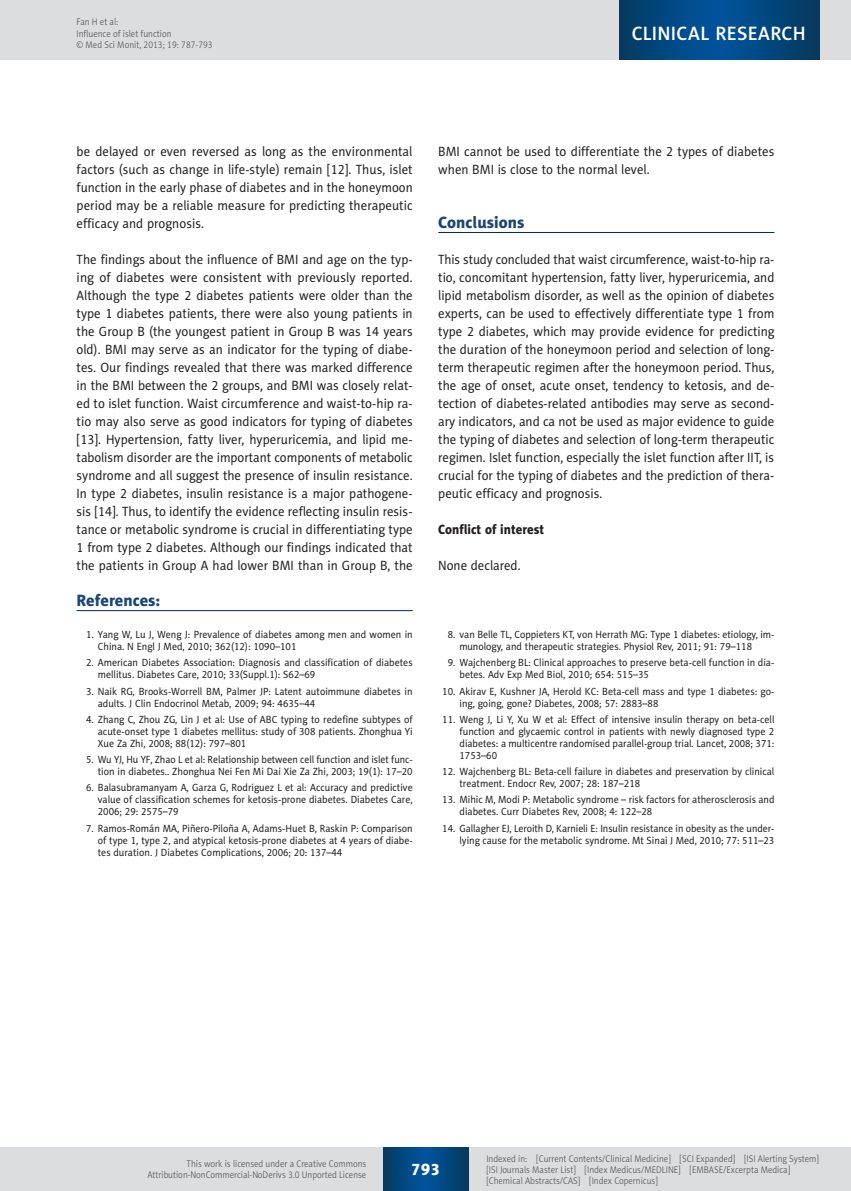
<style>
.page{position:relative;width:851px;height:1191px;background:#fff}
.page>*{position:absolute;margin:0;border:0;box-sizing:border-box;transform-origin:0 0}
.t1{font:19.5px "Naomi Sans EFN Medium";letter-spacing:.015em;color:#fff}
.MSM_Headline_1{font:16.5px "Naomi Sans EFN Heavy";color:#1a4574}
.MSM_Referencje_Tytul{font:16.5px "Naomi Sans EFN Heavy";color:#1a4574}
.t2{font:16.5px "Naomi Sans EFN Heavy";color:#fff}
.MSM_Body{font:13.5px/18px "Naomi Sans EFN";color:#231f20;text-align:justify;scale:.95 1}
.MSM_Body-2{font:13.5px/18px "Naomi Sans EFN";color:#231f20;text-align:justify;scale:.94 1}
.MSM_Headline_2{font:13.5px "Naomi Sans EFN Heavy";color:#231f20;scale:.95 1}
.MSM_Referencje_punkt{font:10.5px/12px "Naomi Sans EFN";color:#231f20;scale:.95 1}
.MSM_Referencje_punkt-2{font:10.5px/12px "Naomi Sans EFN";color:#231f20;text-align:right;scale:.94 1}
.t3{font:9.75px/11.2px "Naomi Sans EFN Light";color:#57585a;scale:.9 1}
</style>
<div class="page">
<hr style="left:438px;top:232px;width:336px;height:1px;background:#00295c">
<hr style="left:77px;top:610px;width:335px;height:1px;background:#00295c">
<div style="left:0;top:1148px;width:850px;height:43px;background:#dcdddf"></div>
<svg style="left:383px;top:1148px;width:85px;height:42px;background:#02477e"></svg>
<div style="left:0;top:0;width:850px;height:60px;background:#dcdddf"></div>
<svg style="left:619px;top:0;width:200px;height:60px;background:#02477e"></svg>
<p class="t3" style="left:77px;top:16px;width:153px">Fan H et al:<br>Influence of islet function<br>© Med Sci Monit, 2013; 19: 787-793</p>
<h1 class="t1" style="left:631px;top:22px;width:175px">CLINICAL RESEARCH</h1>
<p class="MSM_Body" style="left:77px;top:142px;width:355px">be delayed or even reversed as long as the environmental factors (such as change in life-style) remain [12]. Thus, islet function in the early phase of diabetes and in the honeymoon period may be a reliable measure for predicting therapeutic efficacy and prognosis.</p>
<p class="MSM_Body" style="left:77px;top:250px;width:355px">The findings about the influence of BMI and age on the typ&shy;ing of diabetes were consistent with previously reported.<br>Although the type 2 diabetes patients were older than the type 1 diabetes patients, there were also young patients in the Group B (the youngest patient in Group B was 14 years old). BMI may serve as an indicator for the typing of diabe&shy;tes. Our findings revealed that there was marked difference in the BMI between the 2 groups, and BMI was closely relat&shy;ed to islet function. Waist circumference and waist-to-hip ra&shy;tio may also serve as good indicators for typing of diabetes [13]. Hypertension, fatty liver, hyperuricemia, and lipid me&shy;tabolism disorder are the important components of metabolic syndrome and all suggest the presence of insulin resistance.<br>In type 2 diabetes, insulin resistance is a major pathogene&shy;sis [14]. Thus, to identify the evidence reflecting insulin resis&shy;tance or metabolic syndrome is crucial in differentiating type 1 from type 2 diabetes. Although our findings indicated that the patients in Group A had lower BMI than in Group B, the</p>
<p class="MSM_Referencje_Tytul" style="left:77px;top:590px;width:85px">References:</p>
<p class="MSM_Referencje_punkt" style="left:98px;top:628px;width:333px;text-indent:-12px">1. Yang W, Lu J, Weng J: Prevalence of diabetes among men and women in<br>China. N Engl J Med, 2010; 362(12): 1090–101</p>
<p class="MSM_Referencje_punkt" style="left:98px;top:657px;width:333px;text-indent:-12px">2. American Diabetes Association: Diagnosis and classification of diabetes mellitus. Diabetes Care, 2010; 33(Suppl.1): S62–69</p>
<p class="MSM_Referencje_punkt" style="left:98px;top:685px;width:333px;text-indent:-12px">3. Naik RG, Brooks-Worrell BM, Palmer JP: Latent autoimmune diabetes in adults. J Clin Endocrinol Metab, 2009; 94: 4635–44</p>
<p class="MSM_Referencje_punkt" style="left:98px;top:713px;width:333px;text-align:justify;text-indent:-12px">4. Zhang C, Zhou ZG, Lin J et al: Use of ABC typing to redefine subtypes of acute-onset type 1 diabetes mellitus: study of 308 patients. Zhonghua Yi Xue Za Zhi, 2008; 88(12): 797–801</p>
<p class="MSM_Referencje_punkt-2" style="left:86px;top:753px;width:349px">5. Wu YJ, Hu YF, Zhao L et al: Relationship between cell function and islet func&shy;tion in diabetes.. Zhonghua Nei Fen Mi Dai Xie Za Zhi, 2003; 19(1): 17–20</p>
<p class="MSM_Referencje_punkt" style="left:98px;top:782px;width:333px;text-align:justify;text-indent:-12px">6. Balasubramanyam A, Garza G, Rodriguez L et al: Accuracy and predictive value of classification schemes for ketosis-prone diabetes. Diabetes Care, 2006; 29: 2575–79</p>
<p class="MSM_Referencje_punkt" style="left:98px;top:822px;width:333px;text-align:justify;text-indent:-12px">7. Ramos-Román MA, Piñero-Piloña A, Adams-Huet B, Raskin P: Comparison of type 1, type 2, and atypical ketosis-prone diabetes at 4 years of diabe&shy;tes duration. J Diabetes Complications, 2006; 20: 137–44</p>
<p class="MSM_Body" style="left:438px;top:142px;width:355px">BMI cannot be used to differentiate the 2 types of diabetes when BMI is close to the normal level.</p>
<p class="MSM_Headline_1" style="left:438px;top:212px;width:88px">Conclusions</p>
<p class="MSM_Body-2" style="left:438px;top:250px;width:359px">This study concluded that waist circumference, waist-to-hip ra&shy;tio, concomitant hypertension, fatty liver, hyperuricemia, and lipid metabolism disorder, as well as the opinion of diabetes experts, can be used to effectively differentiate type 1 from type 2 diabetes, which may provide evidence for predicting the duration of the honeymoon period and selection of long&shy;term therapeutic regimen after the honeymoon period. Thus, the age of onset, acute onset, tendency to ketosis, and de&shy;tection of diabetes-related antibodies may serve as second&shy;ary indicators, and ca not be used as major evidence to guide the typing of diabetes and selection of long-term therapeutic regimen. Islet function, especially the islet function after IIT, is crucial for the typing of diabetes and the prediction of thera&shy;peutic efficacy and prognosis.</p>
<p class="MSM_Headline_2" style="left:438px;top:521px;width:113px">Conflict of interest</p>
<p class="MSM_Body" style="left:438px;top:556px;width:88px">None declared.</p>
<p class="MSM_Referencje_punkt" style="left:459px;top:628px;width:333px;text-indent:-12px">8. van Belle TL, Coppieters KT, von Herrath MG: Type 1 diabetes: etiology, im&shy;munology, and therapeutic strategies. Physiol Rev, 2011; 91: 79–118</p>
<p class="MSM_Referencje_punkt" style="left:459px;top:657px;width:333px;text-indent:-12px">9. Wajchenberg BL: Clinical approaches to preserve beta-cell function in dia&shy;betes. Adv Exp Med Biol, 2010; 654: 515–35</p>
<p class="MSM_Referencje_punkt" style="left:459px;top:685px;width:333px;text-indent:-17px">10. Akirav E, Kushner JA, Herold KC: Beta-cell mass and type 1 diabetes: go&shy;ing, going, gone? Diabetes, 2008; 57: 2883–88</p>
<p class="MSM_Referencje_punkt" style="left:459px;top:713px;width:333px;text-align:justify;text-indent:-17px">11. Weng J, Li Y, Xu W et al: Effect of intensive insulin therapy on beta-cell function and glycaemic control in patients with newly diagnosed type 2 diabetes: a multicentre randomised parallel-group trial. Lancet, 2008; 371:<br>1753–60</p>
<p class="MSM_Referencje_punkt" style="left:459px;top:765px;width:333px;text-indent:-17px">12. Wajchenberg BL: Beta-cell failure in diabetes and preservation by clinical treatment. Endocr Rev, 2007; 28: 187–218</p>
<p class="MSM_Referencje_punkt-2" style="left:459px;top:794px;width:336px;text-align:left;text-indent:-17px">13. Mihic M, Modi P: Metabolic syndrome – risk factors for atherosclerosis and diabetes. Curr Diabetes Rev, 2008; 4: 122–28</p>
<p class="MSM_Referencje_punkt-2" style="left:442px;top:822px;width:355px">14. Gallagher EJ, Leroith D, Karnieli E: Insulin resistance in obesity as the under&shy;lying cause for the metabolic syndrome. Mt Sinai J Med, 2010; 77: 511–23</p>
<p class="t3" style="left:147px;top:1158px;width:245px;text-align:right">This work is licensed under a Creative Commons<br>Attribution-NonCommercial-NoDerivs 3.0 Unported License</p>
<h2 class="t2" style="left:411px;top:1159px;width:30px">793</h2>
<p class="t3" style="left:486px;top:1152px;width:371px">Indexed in: [Current Contents/Clinical Medicine] [SCI Expanded] [ISI Alerting System] [ISI Journals Master List] [Index Medicus/MEDLINE] [EMBASE/Excerpta Medica] [Chemical Abstracts/CAS] [Index Copernicus]</p>
</div>
